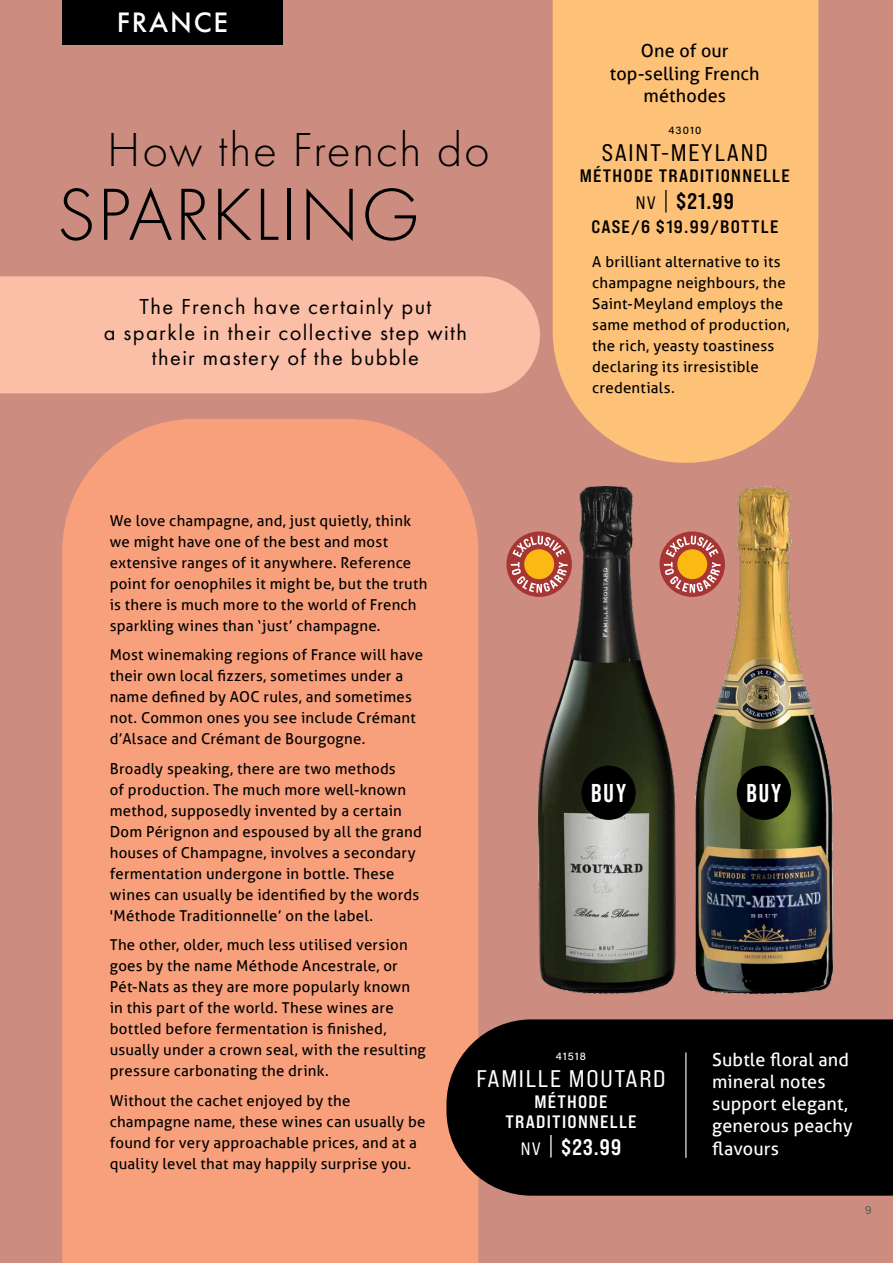
<style>
.page{position:relative;width:893px;height:1263px;background:#cc8d80}
.page>*{position:absolute;margin:0;border:0;box-sizing:border-box;transform-origin:0 0}
.t1{font:300 76.5px "Futura PT";letter-spacing:.02em;color:#000}
.t2{font:300 49.5px "Futura PT";letter-spacing:.035em;color:#000}
.t3{font:500 29.25px "Futura PT";letter-spacing:.06em;color:#fff}
.t4{font:700 25.8px "Bebas Neue Pro";letter-spacing:.08em;color:#fff}
.t5{font:24px "Bebas Neue Pro Exp Rg";letter-spacing:.07em;color:#fff}
.t6{font:24px "Bebas Neue Pro Exp Rg";letter-spacing:.07em;color:#000}
.t7{font:22.5px/25.5px "Futura PT";letter-spacing:.06em;color:#000;text-align:center}
.t8{font:22.5px "Bebas Neue Pro Sm E Bd";color:#000}
.t9{font:22.5px "Bebas Neue Pro Sm E Bd";color:#fff}
.t10{font:18px/22.2px "Aller";letter-spacing:.005em;color:#fff}
.t11{font:18px "Bebas Neue Pro Exp Bd";letter-spacing:.07em;color:#000}
.t12{font:18px/22.5px "Aller";letter-spacing:.005em;color:#000;text-align:center}
.t13{font:18px/19.5px "Bebas Neue Pro Exp Bd";letter-spacing:.07em;color:#fff;text-align:center}
.t14{font:15px/21px "Aller";letter-spacing:.015em;color:#000}
.t15{font:12px "Acumin Pro";color:#58595b}
.t16{font:500 10.5px "Acumin Pro";letter-spacing:.1em;color:#000}
.t17{font:500 10.5px "Acumin Pro";letter-spacing:.095em;color:#fff}
.s1{font-family:"Bebas Neue Pro Exp Rg";font-size:18px}
.s2{font-family:"Bebas Neue Pro Sm E Md"}
</style>
<div class="page">
<div style="left:553px;top:0;width:265px;height:463px;background:#fdc177"></div>
<div style="left:62px;top:419px;width:416px;height:844px;background:#f8a07c"></div>
<div style="left:0;top:276px;width:540px;height:117px;background:#fbbea7"></div>
<div style="left:446px;top:1019px;width:447px;height:177px;background:#000"></div>
<hr style="left:685px;top:1052px;width:1px;height:106px;background:#fff">
<img style="left:696px;top:486px;width:136px;height:507px">
<div style="left:737px;top:766px;width:54px;height:54px;background:#000;border-radius:50%"></div>
<img style="left:538px;top:486px;width:137px;height:507px">
<div style="left:581px;top:766px;width:55px;height:54px;background:#000;border-radius:50%"></div>
<div style="left:62px;top:0;width:221px;height:44px;background:#000"></div>
<div style="left:660px;top:531px;width:65px;height:66px;background:#a73534;border-radius:50%"></div>
<svg style="left:664px;top:536px;width:57px;height:57px"></svg>
<svg style="left:506px;top:531px;width:66px;height:66px"></svg>
<svg style="left:511px;top:536px;width:57px;height:57px;background:#cb7a55"></svg>
<h3 class="t3" style="left:117px;top:5px;width:113px">FRANCE</h3>
<h2 class="t2" style="left:107px;top:121px;width:384px">How the French do</h2>
<h1 class="t1" style="left:57px;top:171px;width:365px">SPARKLING</h1>
<h3 class="t7" style="left:104px;top:294px;width:365px">The French have certainly put<br>a sparkle in their collective step with their mastery of the bubble</h3>
<p class="t12" style="left:610px;top:39px;width:151px">One of our top-selling French méthodes</p>
<p class="t16" style="left:668px;top:123px;width:34px">43010</p>
<h3 class="t6" style="left:602px;top:138px;width:167px">SAINT-MEYLAND</h3>
<p class="t11" style="left:580px;top:165px;width:212px">MÉTHODE TRADITIONNELLE</p>
<h3 class="t8" style="left:636px;top:188px;width:100px"><span class="s1">NV</span> <span class="s2">|</span> $21.99</h3>
<p class="t11" style="left:591px;top:216px;width:189px">CASE/6 $19.99/BOTTLE</p>
<p class="t14" style="left:592px;top:252px;width:199px">A brilliant alternative to its champagne neighbours, the<br>Saint-Meyland employs the same method of production, the rich, yeasty toastiness declaring its irresistible credentials.</p>
<p class="t14" style="left:110px;top:510px;width:319px">We love champagne, and, just quietly, think we might have one of the best and most extensive ranges of it anywhere. Reference point for oenophiles it might be, but the truth is there is much more to the world of French sparkling wines than ‘just’ champagne.</p>
<p class="t14" style="left:110px;top:644px;width:315px">Most winemaking regions of France will have their own local fizzers, sometimes under a name defined by AOC rules, and sometimes not. Common ones you see include Crémant d’Alsace and Crémant de Bourgogne.</p>
<p class="t14" style="left:110px;top:758px;width:314px">Broadly speaking, there are two methods<br>of production. The much more well-known method, supposedly invented by a certain Dom Pérignon and espoused by all the grand houses of Champagne, involves a secondary fermentation undergone in bottle. These wines can usually be identified by the words 'Méthode Traditionnelle’ on the label.</p>
<p class="t14" style="left:110px;top:934px;width:318px">The other, older, much less utilised version goes by the name Méthode Ancestrale, or Pét-Nats as they are more popularly known in this part of the world. These wines are bottled before fermentation is finished, usually under a crown seal, with the resulting pressure carbonating the drink.</p>
<p class="t14" style="left:110px;top:1090px;width:317px">Without the cachet enjoyed by the champagne name, these wines can usually be found for very approachable prices, and at a quality level that may happily surprise you.</p>
<h3 class="t4" style="left:591px;top:778px;width:37px">BUY</h3>
<h3 class="t4" style="left:746px;top:778px;width:37px">BUY</h3>
<p class="t17" style="left:556px;top:1049px;width:32px">41518</p>
<h3 class="t5" style="left:476px;top:1064px;width:191px">FAMILLE MOUTARD</h3>
<p class="t13" style="left:505px;top:1092px;width:133px">MÉTHODE<br>TRADITIONNELLE</p>
<h3 class="t9" style="left:521px;top:1133px;width:102px"><span class="s1">NV</span> <span class="s2">|</span> $23.99</h3>
<p class="t10" style="left:712px;top:1048px;width:142px">Subtle floral and mineral notes support elegant, generous peachy flavours</p>
<p class="t15" style="left:865px;top:1202px;width:8px">9</p>
</div>
